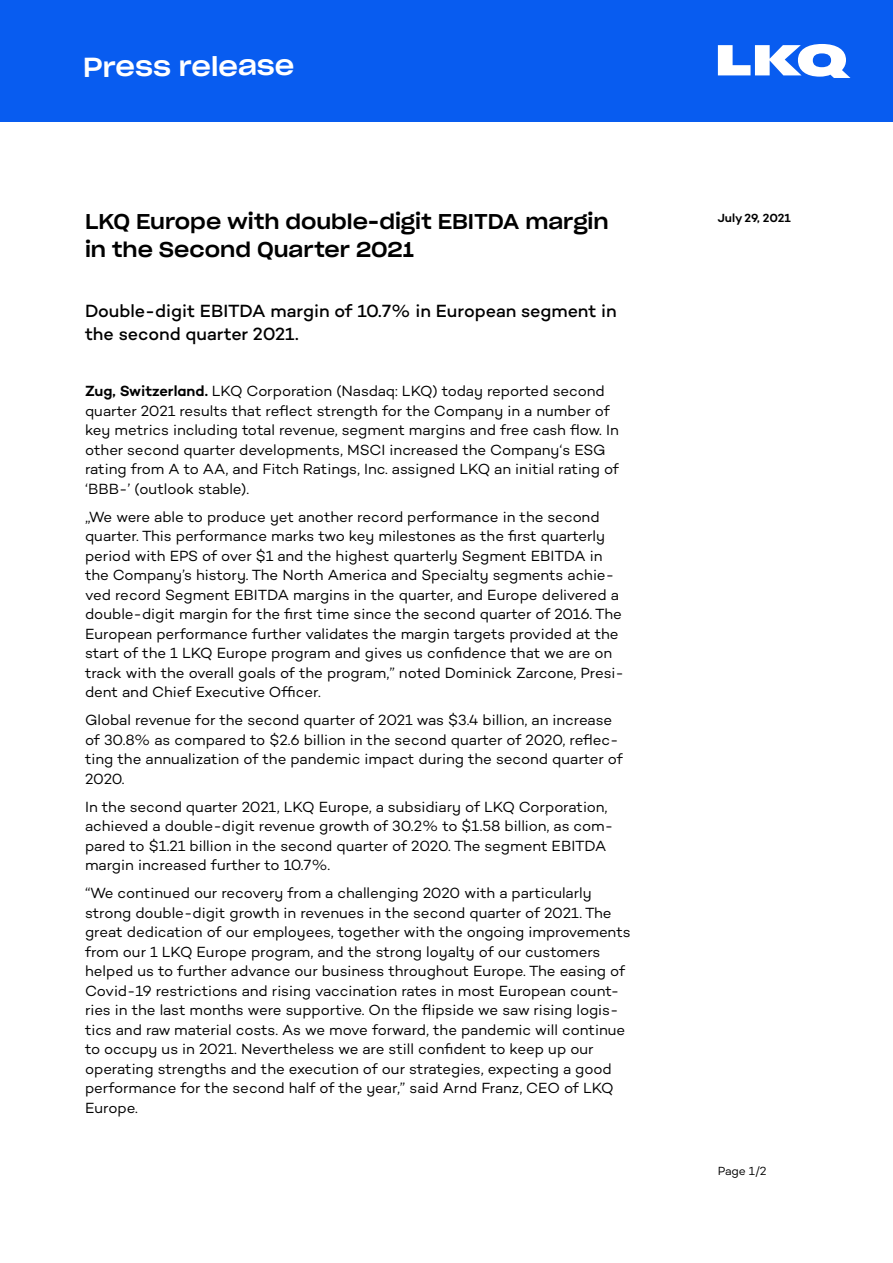
<style>
.page{position:relative;width:893px;height:1263px;background:#fff}
.page>*{position:absolute;margin:0;border:0;box-sizing:border-box;transform-origin:0 0}
.t1{font:27px "Sharp Grotesk Medium 22";color:#fff}
.t2{font:21px/27.3px "Sharp Grotesk Medium 22";color:#000}
.t3{font:500 18px/23.4px "Campton";color:#000}
.t4{font:15px/19.5px "Campton";letter-spacing:-.005em;color:#000}
.t5{font:600 12px "Campton";letter-spacing:-.01em;color:#000}
.t6{font:12px "Campton";color:#000}
.s1{font-weight:600}
</style>
<div class="page">
<div style="left:0;top:0;width:893px;height:122px;background:#085cf0"></div>
<svg style="left:718px;top:44px;width:132px;height:34px"></svg>
<h1 class="t1" style="left:83px;top:44px;width:213px;rotate:-1deg">Press release</h1>
<h2 class="t2" style="left:85px;top:206px;width:525px">LKQ Europe with double-digit EBITDA margin in the Second Quarter 2021</h2>
<p class="t3" style="left:85px;top:298px;width:533px">Double-digit EBITDA margin of 10.7% in European segment in the second quarter 2021.</p>
<p class="t4" style="left:85px;top:381px;width:535px"><span class="s1">Zug, Switzerland.</span> LKQ Corporation (Nasdaq: LKQ) today reported second quarter 2021 results that reflect strength for the Company in a number of key metrics including total revenue, segment margins and free cash flow. In other second quarter developments, MSCI increased the Company‘s ESG rating from A to AA, and Fitch Ratings, Inc. assigned LKQ an initial rating of ‘BBB-’ (outlook stable).</p>
<p class="t4" style="left:85px;top:506px;width:540px">„We were able to produce yet another record performance in the second quarter. This performance marks two key milestones as the first quarterly period with EPS of over $1 and the highest quarterly Segment EBITDA in the Company’s history. The North America and Specialty segments achie&shy;ved record Segment EBITDA margins in the quarter, and Europe delivered a double-digit margin for the first time since the second quarter of 2016. The European performance further validates the margin targets provided at the start of the 1 LKQ Europe program and gives us confidence that we are on track with the overall goals of the program,” noted Dominick Zarcone, Presi&shy;dent and Chief Executive Officer.</p>
<p class="t4" style="left:85px;top:710px;width:539px">Global revenue for the second quarter of 2021 was $3.4 billion, an increase of 30.8% as compared to $2.6 billion in the second quarter of 2020, reflec&shy;ting the annualization of the pandemic impact during the second quarter of 2020.</p>
<p class="t4" style="left:85px;top:796px;width:530px">In the second quarter 2021, LKQ Europe, a subsidiary of LKQ Corporation, achieved a double-digit revenue growth of 30.2% to $1.58 billion, as com&shy;pared to $1.21 billion in the second quarter of 2020. The segment EBITDA margin increased further to 10.7%.</p>
<p class="t4" style="left:85px;top:883px;width:547px">“We continued our recovery from a challenging 2020 with a particularly strong double-digit growth in revenues in the second quarter of 2021. The great dedication of our employees, together with the ongoing improvements from our 1 LKQ Europe program, and the strong loyalty of our customers helped us to further advance our business throughout Europe. The easing of Covid-19 restrictions and rising vaccination rates in most European count&shy;ries in the last months were supportive. On the flipside we saw rising logis&shy;tics and raw material costs. As we move forward, the pandemic will continue to occupy us in 2021. Nevertheless we are still confident to keep up our operating strengths and the execution of our strategies, expecting a good performance for the second half of the year,” said Arnd Franz, CEO of LKQ Europe.</p>
<p class="t5" style="left:718px;top:210px;width:74px">July 29, 2021</p>
<p class="t6" style="left:718px;top:1163px;width:50px">Page 1/2</p>
</div>
